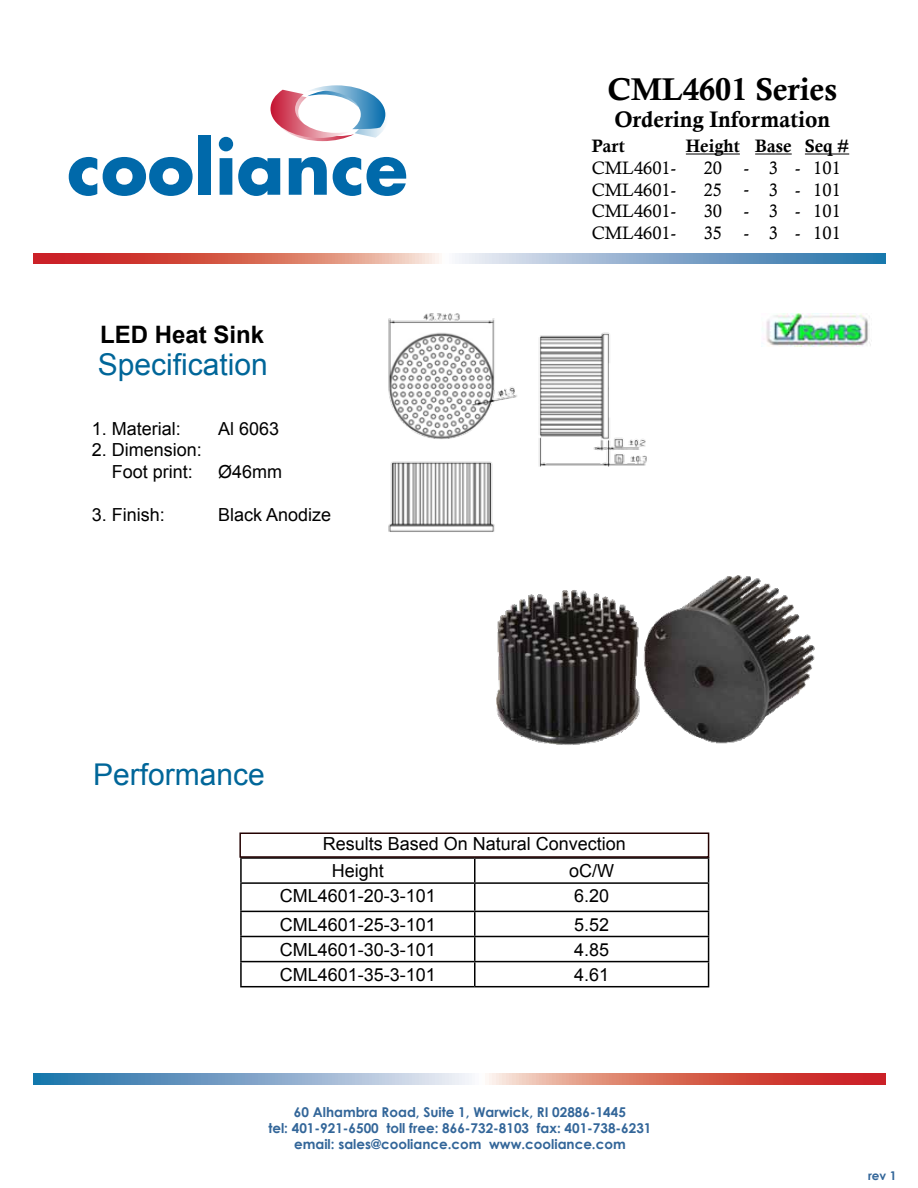
<style>
.page{position:relative;width:918px;height:1188px;background:#fff}
.page>*{position:absolute;margin:0;border:0;box-sizing:border-box;transform-origin:0 0}
.t1{font:31.5px "Calis MT Bol";color:#000}
.t2{font:30px "Arial";color:#069}
.t3{font:700 24px "Arial";color:#000}
.t4{font:22.5px "Calis MT Bol";color:#000}
.t5{font:18px/21.6px "Arial";color:#000}
.t6{font:18px/21.6px "Calisto";color:#000;text-align:justify}
.t7{font:18px "Calis MT Bol";color:#000}
.t8{font:700 13.5px/16.2px "Century Gothic";color:#369;text-align:center}
.t9{font:700 12px "Century Gothic";color:#369}
</style>
<div class="page">
<svg style="left:34px;top:253px;width:852px;height:11px;background:#af8e99"></svg>
<hr style="left:240px;top:857px;width:235px;height:2px;background:#000">
<hr style="left:240px;top:859px;width:2px;height:23px;background:#000">
<hr style="left:475px;top:857px;width:234px;height:2px;background:#000">
<hr style="left:474px;top:859px;width:2px;height:23px;background:#000">
<hr style="left:240px;top:882px;width:235px;height:2px;background:#000">
<hr style="left:240px;top:884px;width:2px;height:27px;background:#000">
<hr style="left:475px;top:882px;width:234px;height:2px;background:#000">
<hr style="left:474px;top:884px;width:2px;height:27px;background:#000">
<hr style="left:240px;top:911px;width:235px;height:1px;background:#000">
<hr style="left:240px;top:912px;width:2px;height:24px;background:#000">
<hr style="left:475px;top:911px;width:234px;height:1px;background:#000">
<hr style="left:474px;top:912px;width:2px;height:24px;background:#000">
<hr style="left:240px;top:936px;width:235px;height:1px;background:#000">
<hr style="left:240px;top:937px;width:2px;height:24px;background:#000">
<hr style="left:475px;top:936px;width:234px;height:1px;background:#000">
<hr style="left:474px;top:937px;width:2px;height:24px;background:#000">
<hr style="left:240px;top:961px;width:235px;height:1px;background:#000">
<hr style="left:240px;top:962px;width:2px;height:24px;background:#000">
<hr style="left:475px;top:961px;width:234px;height:1px;background:#000">
<hr style="left:474px;top:962px;width:2px;height:24px;background:#000">
<svg style="left:708px;top:859px;width:1px;height:127px"></svg>
<hr style="left:240px;top:986px;width:235px;height:1px;background:#000">
<hr style="left:475px;top:986px;width:234px;height:1px;background:#000">
<div style="left:239px;top:832px;width:470px;height:26px;border:2px solid #230000"></div>
<img style="left:762px;top:313px;width:110px;height:34px">
<svg style="left:34px;top:1073px;width:852px;height:11px;background:#ad8f9a"></svg>
<img style="left:496px;top:575px;width:319px;height:170px">
<svg style="left:69px;top:157px;width:28px;height:39px"></svg>
<svg style="left:103px;top:157px;width:90px;height:39px"></svg>
<div style="left:198px;top:136px;width:13px;height:59px;background:#0069aa"></div>
<svg style="left:219px;top:85px;width:187px;height:111px"></svg>
<img style="left:388px;top:313px;width:259px;height:219px">
<hr style="left:686px;top:154px;width:54px;height:1px;background:#000">
<hr style="left:755px;top:154px;width:37px;height:1px;background:#000">
<hr style="left:805px;top:154px;width:44px;height:1px;background:#000">
<h3 class="t3" style="left:100px;top:319px;width:166px">LED Heat Sink</h3>
<h2 class="t2" style="left:98px;top:344px;width:172px">Specification</h2>
<p class="t5" style="left:92px;top:418px;width:91px">1. Material:</p>
<p class="t5" style="left:112px;top:439px;width:92px;text-indent:-20px">2. Dimension:<br>Foot print:</p>
<p class="t5" style="left:92px;top:504px;width:75px">3. Finish:</p>
<p class="t5" style="left:218px;top:418px;width:63px">Al 6063</p>
<p class="t5" style="left:218px;top:461px;width:66px">Ø46mm</p>
<p class="t5" style="left:218px;top:504px;width:115px">Black Anodize</p>
<h1 class="t1" style="left:607px;top:71px;width:231px">CML4601 Series</h1>
<p class="t4" style="left:614px;top:106px;width:217px">Ordering Information</p>
<p class="t7" style="left:592px;top:136px;width:35px">Part</p>
<p class="t6" style="left:592px;top:157px;width:86px">CML4601- CML4601- CML4601- CML4601-</p>
<p class="t7" style="left:686px;top:136px;width:56px">Height</p>
<p class="t6" style="left:704px;top:157px;width:20px">20<br>25<br>30<br>35</p>
<p class="t7" style="left:805px;top:136px;width:46px">Seq #</p>
<p class="t6" style="left:813px;top:157px;width:29px">101<br>101<br>101<br>101</p>
<p class="t7" style="left:755px;top:136px;width:38px">Base</p>
<p class="t6" style="left:769px;top:157px;width:11px">3<br>3<br>3<br>3</p>
<p class="t6" style="left:744px;top:157px;width:7px">- - - -</p>
<p class="t6" style="left:795px;top:157px;width:7px">- - - -</p>
<h2 class="t2" style="left:93px;top:755px;width:173px">Performance</h2>
<p class="t5" style="left:323px;top:833px;width:305px">Results Based On Natural Convection</p>
<p class="t5" style="left:332px;top:860px;width:54px">Height</p>
<p class="t5" style="left:569px;top:860px;width:46px">oC/W</p>
<p class="t5" style="left:280px;top:885px;width:158px">CML4601-20-3-101</p>
<p class="t5" style="left:574px;top:885px;width:37px">6.20</p>
<p class="t5" style="left:280px;top:914px;width:158px">CML4601-25-3-101</p>
<p class="t5" style="left:574px;top:914px;width:37px">5.52</p>
<p class="t5" style="left:280px;top:939px;width:158px">CML4601-30-3-101</p>
<p class="t5" style="left:574px;top:939px;width:37px">4.85</p>
<p class="t5" style="left:280px;top:964px;width:158px">CML4601-35-3-101</p>
<p class="t5" style="left:574px;top:964px;width:37px">4.61</p>
<p class="t8" style="left:268px;top:1103px;width:385px">60 Alhambra Road, Suite 1, Warwick, RI 02886-1445<br>tel: 401-921-6500 toll free: 866-732-8103 fax: 401-738-6231 email: sales@cooliance.com www.cooliance.com</p>
<p class="t9" style="left:868px;top:1168px;width:30px">rev 1</p>
</div>
